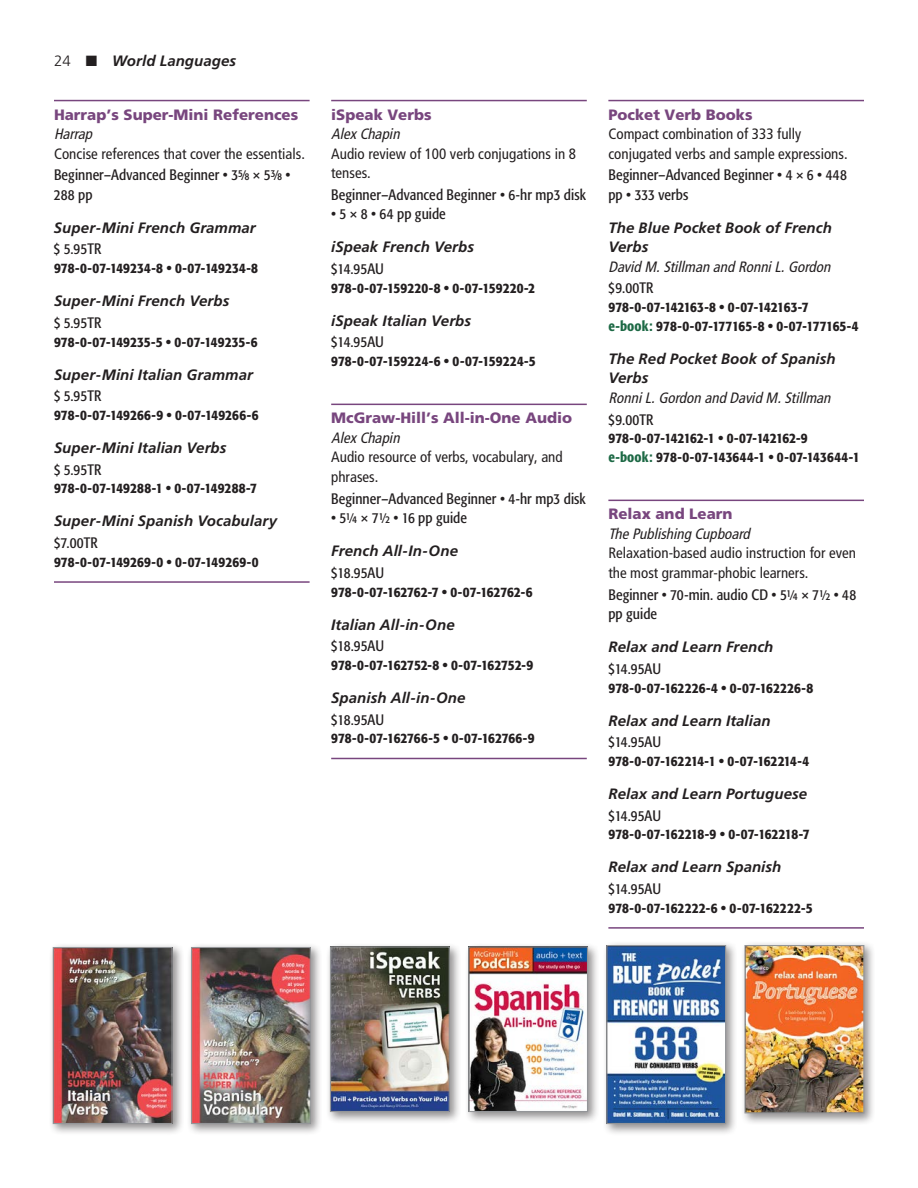
<style>
.page{position:relative;width:918px;height:1188px;background:#fff}
.page>*{position:absolute;margin:0;border:0;box-sizing:border-box;transform-origin:0 0}
.t1{font:italic 700 15px/19.5px "Frutiger";letter-spacing:.005em;color:#231f20}
.t2{font:condensed 15px/19.5px "Formata";letter-spacing:.005em;color:#231f20}
.t3{font:condensed 15px/19.5px "Frutiger";color:#231f20}
.t4{font:italic condensed 15px "Frutiger";color:#231f20}
.t5{font:900 15px "Frutiger";color:#78467e}
.t6{font:500 condensed 14.25px/18.8px "Formata";letter-spacing:.005em;color:#231f20}
.s1{font-weight:300;font-style:normal}
.s2{font-family:"Formata Condensed Expert";font-stretch:normal}
.s3{color:#1d6945}
</style>
<div class="page">
<hr style="left:54px;top:100px;width:256px;height:1px;background:#78467e">
<hr style="left:54px;top:581px;width:256px;height:2px;background:#78467e">
<hr style="left:331px;top:100px;width:256px;height:1px;background:#78467e">
<hr style="left:331px;top:404px;width:256px;height:1px;background:#78467e">
<hr style="left:331px;top:758px;width:256px;height:1px;background:#78467e">
<hr style="left:608px;top:100px;width:256px;height:1px;background:#78467e">
<hr style="left:608px;top:500px;width:256px;height:1px;background:#78467e">
<hr style="left:608px;top:927px;width:256px;height:2px;background:#78467e">
<div style="left:325px;top:942px;width:137px;height:182px;background:#231f20;opacity:.5"></div>
<img style="left:332px;top:948px;width:116px;height:162px">
<div style="left:330px;top:946px;width:120px;height:166px;border:1px solid #939598"></div>
<div style="left:464px;top:942px;width:136px;height:182px;background:#231f20;opacity:.5"></div>
<img style="left:470px;top:948px;width:116px;height:162px">
<div style="left:468px;top:946px;width:120px;height:166px;border:1px solid #939598"></div>
<div style="left:602px;top:941px;width:136px;height:195px;background:#231f20;opacity:.5"></div>
<img style="left:608px;top:947px;width:116px;height:175px">
<div style="left:606px;top:945px;width:120px;height:179px;border:1px solid #939598"></div>
<div style="left:740px;top:941px;width:136px;height:184px;background:#231f20;opacity:.5"></div>
<img style="left:746px;top:947px;width:116px;height:164px">
<div style="left:744px;top:945px;width:120px;height:168px;border:1px solid #939598"></div>
<div style="left:48px;top:943px;width:136px;height:193px;background:#231f20;opacity:.5"></div>
<img style="left:55px;top:949px;width:116px;height:173px">
<div style="left:53px;top:947px;width:120px;height:177px;border:1px solid #939598"></div>
<div style="left:187px;top:943px;width:136px;height:193px;background:#231f20;opacity:.5"></div>
<img style="left:193px;top:949px;width:116px;height:173px">
<div style="left:191px;top:947px;width:120px;height:177px;border:1px solid #939598"></div>
<p class="t1" style="left:54px;top:51px;width:184px"><span class="s1">24</span> ■ World Languages</p>
<p class="t5" style="left:54px;top:105px;width:246px">Harrap’s Super-Mini References</p>
<p class="t4" style="left:54px;top:125px;width:40px">Harrap</p>
<p class="t3" style="left:54px;top:144px;width:252px">Concise references that cover the essentials.</p>
<p class="t2" style="left:54px;top:165px;width:238px">Beginner–Advanced Beginner • 3<span class="s2">L</span> × 5<span class="s2">K</span> •<br>288 pp</p>
<p class="t1" style="left:54px;top:218px;width:203px">Super-Mini French Grammar</p>
<p class="t2" style="left:54px;top:240px;width:49px">$ 5.95TR</p>
<p class="t6" style="left:54px;top:259px;width:206px">978-0-07-149234-8 • 0-07-149234-8</p>
<p class="t1" style="left:54px;top:291px;width:177px">Super-Mini French Verbs</p>
<p class="t2" style="left:54px;top:313px;width:49px">$ 5.95TR</p>
<p class="t6" style="left:54px;top:332px;width:205px">978-0-07-149235-5 • 0-07-149235-6</p>
<p class="t1" style="left:54px;top:365px;width:200px">Super-Mini Italian Grammar</p>
<p class="t2" style="left:54px;top:386px;width:49px">$ 5.95TR</p>
<p class="t6" style="left:54px;top:406px;width:206px">978-0-07-149266-9 • 0-07-149266-6</p>
<p class="t1" style="left:54px;top:438px;width:174px">Super-Mini Italian Verbs</p>
<p class="t2" style="left:54px;top:460px;width:49px">$ 5.95TR</p>
<p class="t6" style="left:54px;top:479px;width:204px">978-0-07-149288-1 • 0-07-149288-7</p>
<p class="t1" style="left:54px;top:511px;width:225px">Super-Mini Spanish Vocabulary</p>
<p class="t2" style="left:54px;top:533px;width:45px">$7.00TR</p>
<p class="t6" style="left:54px;top:552px;width:206px">978-0-07-149269-0 • 0-07-149269-0</p>
<p class="t5" style="left:331px;top:105px;width:102px">iSpeak Verbs</p>
<p class="t4" style="left:331px;top:125px;width:70px">Alex Chapin</p>
<p class="t3" style="left:331px;top:144px;width:246px">Audio review of 100 verb conjugations in 8 tenses.</p>
<p class="t2" style="left:331px;top:185px;width:256px">Beginner–Advanced Beginner • 6-hr mp3 disk</p>
<p class="t2" style="left:331px;top:204px;width:116px">• 5 × 8 • 64 pp guide</p>
<p class="t1" style="left:331px;top:237px;width:144px">iSpeak French Verbs</p>
<p class="t2" style="left:331px;top:259px;width:54px">$14.95AU</p>
<p class="t6" style="left:331px;top:278px;width:205px">978-0-07-159220-8 • 0-07-159220-2</p>
<p class="t1" style="left:331px;top:311px;width:141px">iSpeak Italian Verbs</p>
<p class="t2" style="left:331px;top:332px;width:54px">$14.95AU</p>
<p class="t6" style="left:331px;top:352px;width:206px">978-0-07-159224-6 • 0-07-159224-5</p>
<p class="t5" style="left:331px;top:409px;width:242px">McGraw-Hill’s All-in-One Audio</p>
<p class="t4" style="left:331px;top:429px;width:70px">Alex Chapin</p>
<p class="t3" style="left:331px;top:448px;width:233px">Audio resource of verbs, vocabulary, and phrases.</p>
<p class="t2" style="left:331px;top:489px;width:256px">Beginner–Advanced Beginner • 4-hr mp3 disk</p>
<p class="t2" style="left:331px;top:508px;width:137px">• 5¼ × 7½ • 16 pp guide</p>
<p class="t1" style="left:331px;top:541px;width:128px">French All-In-One</p>
<p class="t2" style="left:331px;top:563px;width:54px">$18.95AU</p>
<p class="t6" style="left:331px;top:582px;width:203px">978-0-07-162762-7 • 0-07-162762-6</p>
<p class="t1" style="left:331px;top:614px;width:125px">Italian All-in-One</p>
<p class="t2" style="left:331px;top:636px;width:54px">$18.95AU</p>
<p class="t6" style="left:331px;top:655px;width:204px">978-0-07-162752-8 • 0-07-162752-9</p>
<p class="t1" style="left:331px;top:688px;width:136px">Spanish All-in-One</p>
<p class="t2" style="left:331px;top:710px;width:54px">$18.95AU</p>
<p class="t6" style="left:331px;top:729px;width:205px">978-0-07-162766-5 • 0-07-162766-9</p>
<p class="t5" style="left:608px;top:105px;width:146px">Pocket Verb Books</p>
<p class="t3" style="left:608px;top:124px;width:241px">Compact combination of 333 fully conjugated verbs and sample expressions.</p>
<p class="t2" style="left:608px;top:165px;width:240px">Beginner–Advanced Beginner • 4 × 6 • 448 pp • 333 verbs</p>
<p class="t1" style="left:608px;top:218px;width:225px">The Blue Pocket Book of French<br>Verbs</p>
<p class="t4" style="left:608px;top:258px;width:224px">David M. Stillman and Ronni L. Gordon</p>
<p class="t2" style="left:608px;top:279px;width:46px">$9.00TR</p>
<p class="t6" style="left:608px;top:298px;width:252px">978-0-07-142163-8 • 0-07-142163-7<br><span class="s3">e-book:</span> 978-0-07-177165-8 • 0-07-177165-4</p>
<p class="t1" style="left:608px;top:349px;width:229px">The Red Pocket Book of Spanish<br>Verbs</p>
<p class="t4" style="left:608px;top:389px;width:224px">Ronni L. Gordon and David M. Stillman</p>
<p class="t2" style="left:608px;top:410px;width:46px">$9.00TR</p>
<p class="t6" style="left:608px;top:429px;width:253px">978-0-07-142162-1 • 0-07-142162-9<br><span class="s3">e-book:</span> 978-0-07-143644-1 • 0-07-143644-1</p>
<p class="t5" style="left:608px;top:505px;width:126px">Relax and Learn</p>
<p class="t4" style="left:608px;top:525px;width:143px">The Publishing Cupboard</p>
<p class="t3" style="left:608px;top:544px;width:249px">Relaxation-based audio instruction for even the most grammar-phobic learners.</p>
<p class="t2" style="left:608px;top:585px;width:249px">Beginner • 70-min. audio CD • 5¼ × 7½ • 48 pp guide</p>
<p class="t1" style="left:608px;top:637px;width:167px">Relax and Learn French</p>
<p class="t2" style="left:608px;top:659px;width:54px">$14.95AU</p>
<p class="t6" style="left:608px;top:678px;width:206px">978-0-07-162226-4 • 0-07-162226-8</p>
<p class="t1" style="left:608px;top:710px;width:164px">Relax and Learn Italian</p>
<p class="t2" style="left:608px;top:732px;width:54px">$14.95AU</p>
<p class="t6" style="left:608px;top:751px;width:202px">978-0-07-162214-1 • 0-07-162214-4</p>
<p class="t1" style="left:608px;top:784px;width:200px">Relax and Learn Portuguese</p>
<p class="t2" style="left:608px;top:806px;width:54px">$14.95AU</p>
<p class="t6" style="left:608px;top:825px;width:203px">978-0-07-162218-9 • 0-07-162218-7</p>
<p class="t1" style="left:608px;top:857px;width:174px">Relax and Learn Spanish</p>
<p class="t2" style="left:608px;top:879px;width:54px">$14.95AU</p>
<p class="t6" style="left:608px;top:898px;width:206px">978-0-07-162222-6 • 0-07-162222-5</p>
</div>
